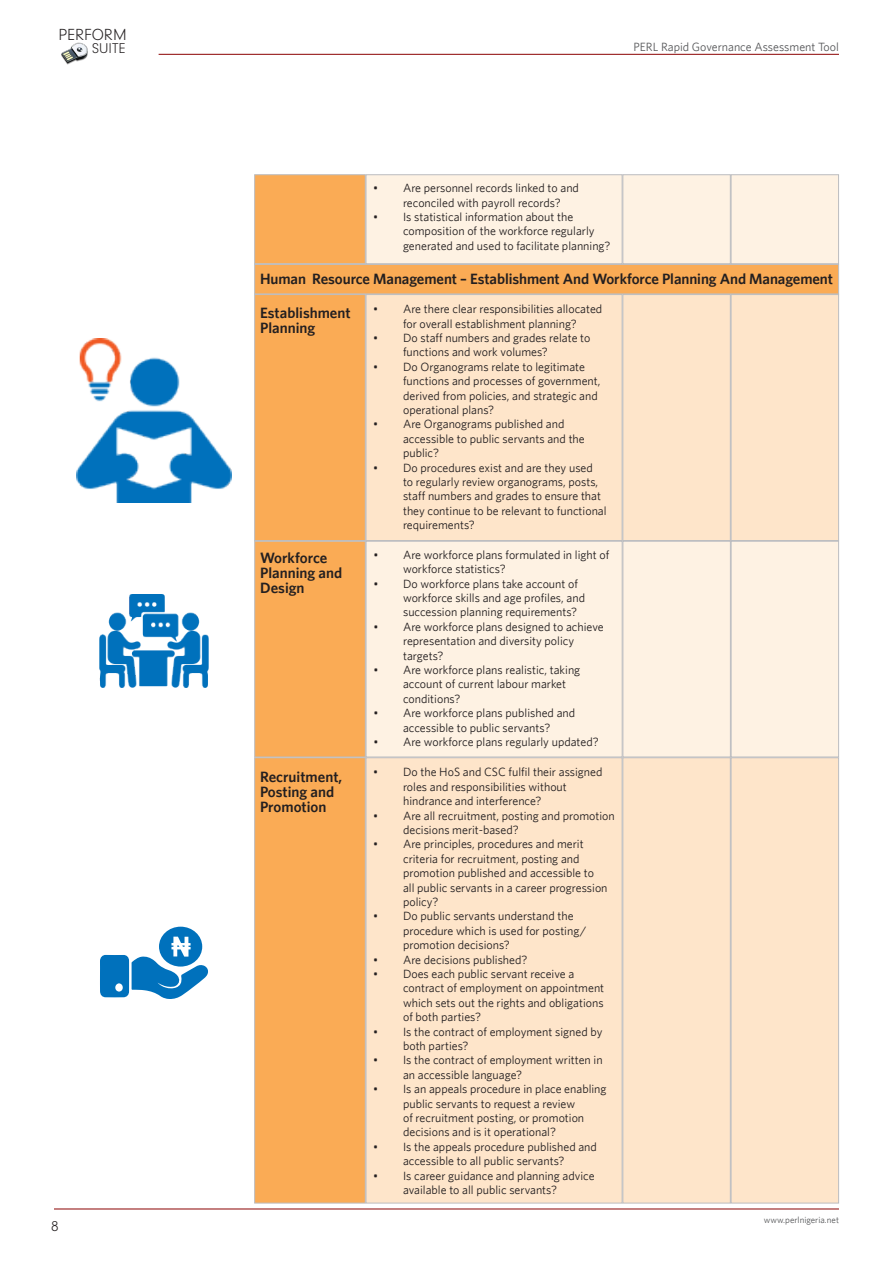
<style>
.page{position:relative;width:893px;height:1263px;background:#fff}
.page>*{position:absolute;margin:0;border:0;box-sizing:border-box;transform-origin:0 0}
.t1{font:16.65px "Neuzeit Lgt";color:#231f20}
.t2{font:600 15px/15px "Whitney";letter-spacing:-.005em;color:#231f20}
.t3{font:15px "Neuzeit Lgt";color:#231f20}
.t4{font:14.7px "Neuzeit Lgt";color:#231f20}
.t5{font:12px/14.4px "Whitney";color:#231f20}
.t6{font:12px "Whitney";color:#57585a}
.t7{font:9px "Whitney";color:#57585a}
</style>
<div class="page">
<img style="left:61px;top:42px;width:27px;height:22px">
<hr style="left:159px;top:54px;width:680px;height:1px;background:#8b0202">
<hr style="left:54px;top:1208px;width:785px;height:1px;background:#8b0202">
<div style="left:254px;top:174px;width:112px;height:90px;background:#faab55;border:1px solid #bcbdc0"></div>
<div style="left:366px;top:174px;width:256px;height:90px;background:#fef2e3;border:1px solid #bcbdc0"></div>
<div style="left:622px;top:174px;width:109px;height:90px;background:#fef2e3;border:1px solid #bcbdc0"></div>
<div style="left:731px;top:174px;width:108px;height:90px;background:#fef2e3;border:1px solid #bcbdc0"></div>
<div style="left:254px;top:264px;width:585px;height:30px;background:#faab55;border:1px solid #bcbdc0"></div>
<div style="left:254px;top:294px;width:112px;height:247px;background:#faab55;border:1px solid #bcbdc0"></div>
<div style="left:254px;top:757px;width:112px;height:446px;background:#faab55;border:1px solid #bcbdc0"></div>
<div style="left:366px;top:294px;width:256px;height:247px;background:#fee5ca;border:1px solid #bcbdc0"></div>
<div style="left:366px;top:757px;width:256px;height:446px;background:#fee5ca;border:1px solid #bcbdc0"></div>
<div style="left:622px;top:294px;width:109px;height:247px;background:#fee5ca;border:1px solid #bcbdc0"></div>
<div style="left:622px;top:757px;width:109px;height:446px;background:#fee5ca;border:1px solid #bcbdc0"></div>
<div style="left:731px;top:294px;width:108px;height:247px;background:#fee5ca;border:1px solid #bcbdc0"></div>
<div style="left:731px;top:757px;width:108px;height:446px;background:#fee5ca;border:1px solid #bcbdc0"></div>
<div style="left:254px;top:541px;width:112px;height:216px;background:#faab55;border:1px solid #bcbdc0"></div>
<div style="left:366px;top:541px;width:256px;height:216px;background:#fef2e3;border:1px solid #bcbdc0"></div>
<div style="left:622px;top:541px;width:109px;height:216px;background:#fef2e3;border:1px solid #bcbdc0"></div>
<div style="left:731px;top:541px;width:108px;height:216px;background:#fef2e3;border:1px solid #bcbdc0"></div>
<img style="left:100px;top:595px;width:108px;height:92px">
<div style="left:159px;top:927px;width:43px;height:39px;background:#0071bc;border-radius:50%"></div>
<svg style="left:100px;top:937px;width:108px;height:62px"></svg>
<img style="left:76px;top:339px;width:156px;height:164px">
<h1 class="t1" style="left:58px;top:24px;width:70px">PERFORM</h1>
<p class="t4" style="left:92px;top:38px;width:35px">SUITE</p>
<p class="t6" style="left:633px;top:40px;width:207px">PERL Rapid Governance Assessment Tool</p>
<p class="t5" style="left:373px;top:181px;width:7px">•</p>
<p class="t5" style="left:373px;top:209px;width:7px">•</p>
<p class="t5" style="left:403px;top:181px;width:177px">Are personnel records linked to and reconciled with payroll records?</p>
<p class="t5" style="left:403px;top:209px;width:209px">Is statistical information about the composition of the workforce regularly generated and used to facilitate planning?</p>
<p class="t2" style="left:260px;top:271px;width:575px">Human Resource Management – Establishment And Workforce Planning And Management</p>
<p class="t2" style="left:260px;top:305px;width:92px">Establishment<br>Planning</p>
<p class="t5" style="left:403px;top:302px;width:201px">Are there clear responsibilities allocated for overall establishment planning?</p>
<p class="t5" style="left:403px;top:330px;width:189px">Do staff numbers and grades relate to functions and work volumes?</p>
<p class="t5" style="left:403px;top:359px;width:199px">Do Organograms relate to legitimate functions and processes of government, derived from policies, and strategic and operational plans?</p>
<p class="t5" style="left:403px;top:417px;width:183px">Are Organograms published and accessible to public servants and the public?</p>
<p class="t5" style="left:403px;top:460px;width:205px">Do procedures exist and are they used<br>to regularly review organograms, posts, staff numbers and grades to ensure that they continue to be relevant to functional requirements?</p>
<p class="t5" style="left:373px;top:302px;width:7px">•</p>
<p class="t5" style="left:373px;top:330px;width:7px">•</p>
<p class="t5" style="left:373px;top:359px;width:7px">•</p>
<p class="t5" style="left:373px;top:417px;width:7px">•</p>
<p class="t5" style="left:373px;top:460px;width:7px">•</p>
<p class="t2" style="left:260px;top:549px;width:84px">Workforce<br>Planning and<br>Design</p>
<p class="t5" style="left:403px;top:547px;width:208px">Are workforce plans formulated in light of workforce statistics?</p>
<p class="t5" style="left:373px;top:547px;width:7px">•</p>
<p class="t5" style="left:373px;top:576px;width:7px">•</p>
<p class="t5" style="left:403px;top:576px;width:183px">Do workforce plans take account of workforce skills and age profiles, and succession planning requirements?</p>
<p class="t5" style="left:403px;top:619px;width:202px">Are workforce plans designed to achieve representation and diversity policy targets?</p>
<p class="t5" style="left:403px;top:662px;width:179px">Are workforce plans realistic, taking account of current labour market conditions?</p>
<p class="t5" style="left:403px;top:705px;width:174px">Are workforce plans published and accessible to public servants?</p>
<p class="t5" style="left:403px;top:734px;width:197px">Are workforce plans regularly updated?</p>
<p class="t5" style="left:373px;top:619px;width:7px">•</p>
<p class="t5" style="left:373px;top:662px;width:7px">•</p>
<p class="t5" style="left:373px;top:705px;width:7px">•</p>
<p class="t5" style="left:373px;top:734px;width:7px">•</p>
<p class="t3" style="left:51px;top:1216px;width:9px">8</p>
<p class="t2" style="left:260px;top:768px;width:84px">Recruitment,<br>Posting and<br>Promotion</p>
<p class="t5" style="left:373px;top:765px;width:7px">•</p>
<p class="t5" style="left:373px;top:808px;width:7px">•</p>
<p class="t5" style="left:373px;top:837px;width:7px">•</p>
<p class="t5" style="left:373px;top:909px;width:7px">•</p>
<p class="t5" style="left:373px;top:952px;width:7px">•</p>
<p class="t5" style="left:373px;top:966px;width:7px">•</p>
<p class="t5" style="left:373px;top:1024px;width:7px">•</p>
<p class="t5" style="left:373px;top:1053px;width:7px">•</p>
<p class="t5" style="left:373px;top:1082px;width:7px">•</p>
<p class="t5" style="left:373px;top:1139px;width:7px">•</p>
<p class="t5" style="left:373px;top:1168px;width:7px">•</p>
<p class="t5" style="left:403px;top:765px;width:201px">Do the HoS and CSC fulfil their assigned roles and responsibilities without hindrance and interference?</p>
<p class="t5" style="left:403px;top:808px;width:213px">Are all recruitment, posting and promotion decisions merit-based?</p>
<p class="t5" style="left:403px;top:837px;width:206px">Are principles, procedures and merit criteria for recruitment, posting and promotion published and accessible to all public servants in a career progression policy?</p>
<p class="t5" style="left:403px;top:909px;width:185px">Do public servants understand the procedure which is used for posting/ promotion decisions?</p>
<p class="t5" style="left:403px;top:952px;width:126px">Are decisions published?</p>
<p class="t5" style="left:403px;top:966px;width:203px">Does each public servant receive a contract of employment on appointment which sets out the rights and obligations of both parties?</p>
<p class="t5" style="left:403px;top:1024px;width:201px">Is the contract of employment signed by both parties?</p>
<p class="t5" style="left:403px;top:1053px;width:201px">Is the contract of employment written in an accessible language?</p>
<p class="t5" style="left:403px;top:1082px;width:205px">Is an appeals procedure in place enabling public servants to request a review<br>of recruitment posting, or promotion decisions and is it operational?</p>
<p class="t5" style="left:403px;top:1139px;width:195px">Is the appeals procedure published and accessible to all public servants?</p>
<p class="t5" style="left:403px;top:1168px;width:193px">Is career guidance and planning advice available to all public servants?</p>
<p class="t7" style="left:764px;top:1214px;width:77px">www.perlnigeria.net</p>
</div>
